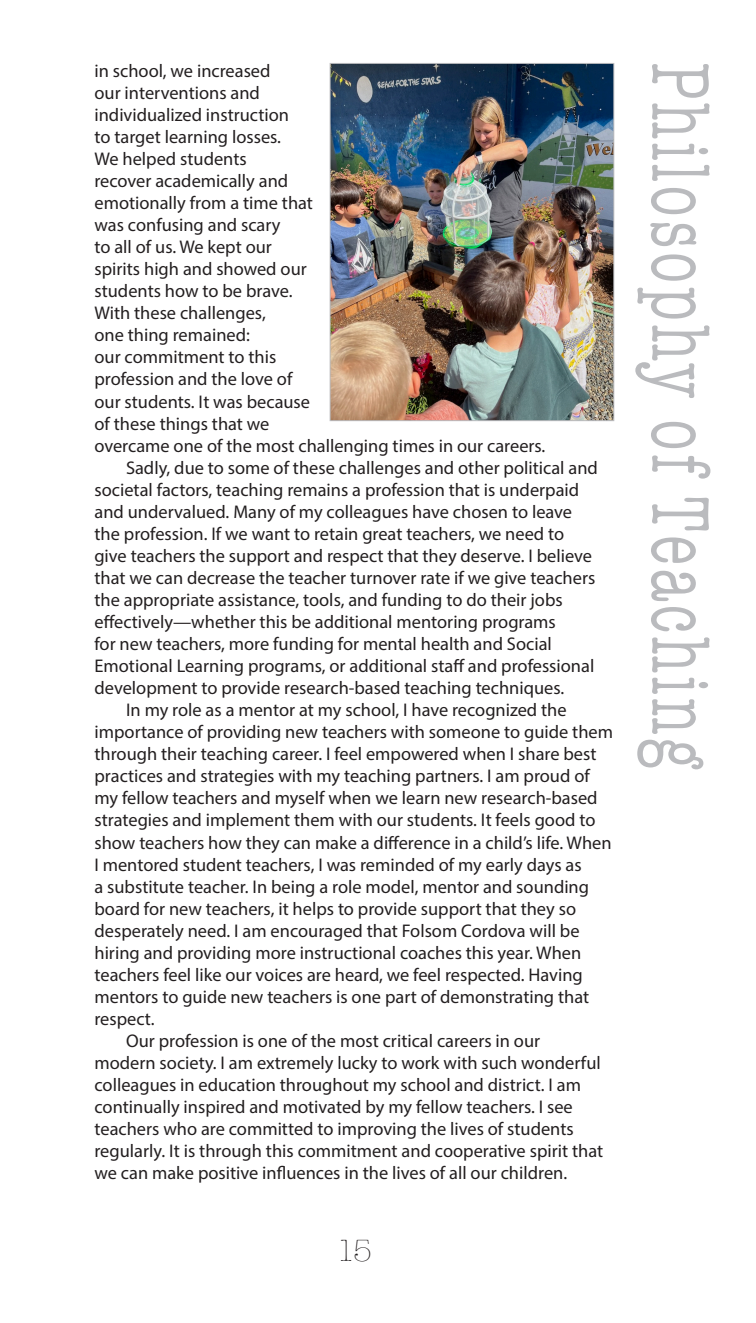
<style>
.page{position:relative;width:756px;height:1323px;background:#fff}
.page>*{position:absolute;margin:0;border:0;box-sizing:border-box;transform-origin:0 0}
.t1{font:84px "American Typewriter";letter-spacing:.075em;color:#babbbe;scale:.67 1}
.t2{font:300 31.5px "American Typewriter";color:#231f20}
.Indent_Paragraph{font:18.38px/22.1px "Myriad Pro";color:#231f20}
</style>
<div class="page">
<img style="left:332px;top:65px;width:280px;height:354px">
<div style="left:330px;top:63px;width:284px;height:358px;border:1px solid #babbbe"></div>
<p class="Indent_Paragraph" style="left:94px;top:59px;width:178px">in school, we increased</p>
<h1 class="t1" style="left:745px;top:63px;width:1056px;rotate:90deg">Philosophy of Teaching</h1>
<p class="Indent_Paragraph" style="left:94px;top:81px;width:452px">our interventions and<br>individualized instruction<br>to target learning losses.<br>We helped students<br>recover academically and<br>emotionally from a time that<br>was confusing and scary<br>to all of us. We kept our<br>spirits high and showed our<br>students how to be brave.<br>With these challenges,<br>one thing remained:<br>our commitment to this<br>profession and the love of<br>our students. It was because<br>of these things that we<br>overcame one of the most challenging times in our careers.</p>
<p class="Indent_Paragraph" style="left:94px;top:456px;width:505px;text-indent:32px">Sadly, due to some of these challenges and other political and societal factors, teaching remains a profession that is underpaid and undervalued. Many of my colleagues have chosen to leave the profession. If we want to retain great teachers, we need to give teachers the support and respect that they deserve. I believe that we can decrease the teacher turnover rate if we give teachers the appropriate assistance, tools, and funding to do their jobs effectively—whether this be additional mentoring programs<br>for new teachers, more funding for mental health and Social Emotional Learning programs, or additional staff and professional development to provide research-based teaching techniques.</p>
<p class="Indent_Paragraph" style="left:94px;top:699px;width:520px;text-indent:32px">In my role as a mentor at my school, I have recognized the importance of providing new teachers with someone to guide them through their teaching career. I feel empowered when I share best practices and strategies with my teaching partners. I am proud of my fellow teachers and myself when we learn new research-based strategies and implement them with our students. It feels good to show teachers how they can make a difference in a child’s life. When I mentored student teachers, I was reminded of my early days as<br>a substitute teacher. In being a role model, mentor and sounding board for new teachers, it helps to provide support that they so desperately need. I am encouraged that Folsom Cordova will be hiring and providing more instructional coaches this year. When teachers feel like our voices are heard, we feel respected. Having mentors to guide new teachers is one part of demonstrating that respect.</p>
<p class="Indent_Paragraph" style="left:94px;top:1030px;width:510px;text-indent:32px">Our profession is one of the most critical careers in our modern society. I am extremely lucky to work with such wonderful colleagues in education throughout my school and district. I am continually inspired and motivated by my fellow teachers. I see teachers who are committed to improving the lives of students regularly. It is through this commitment and cooperative spirit that we can make positive influences in the lives of all our children.</p>
<h2 class="t2" style="left:336px;top:1228px;width:38px">15</h2>
</div>
